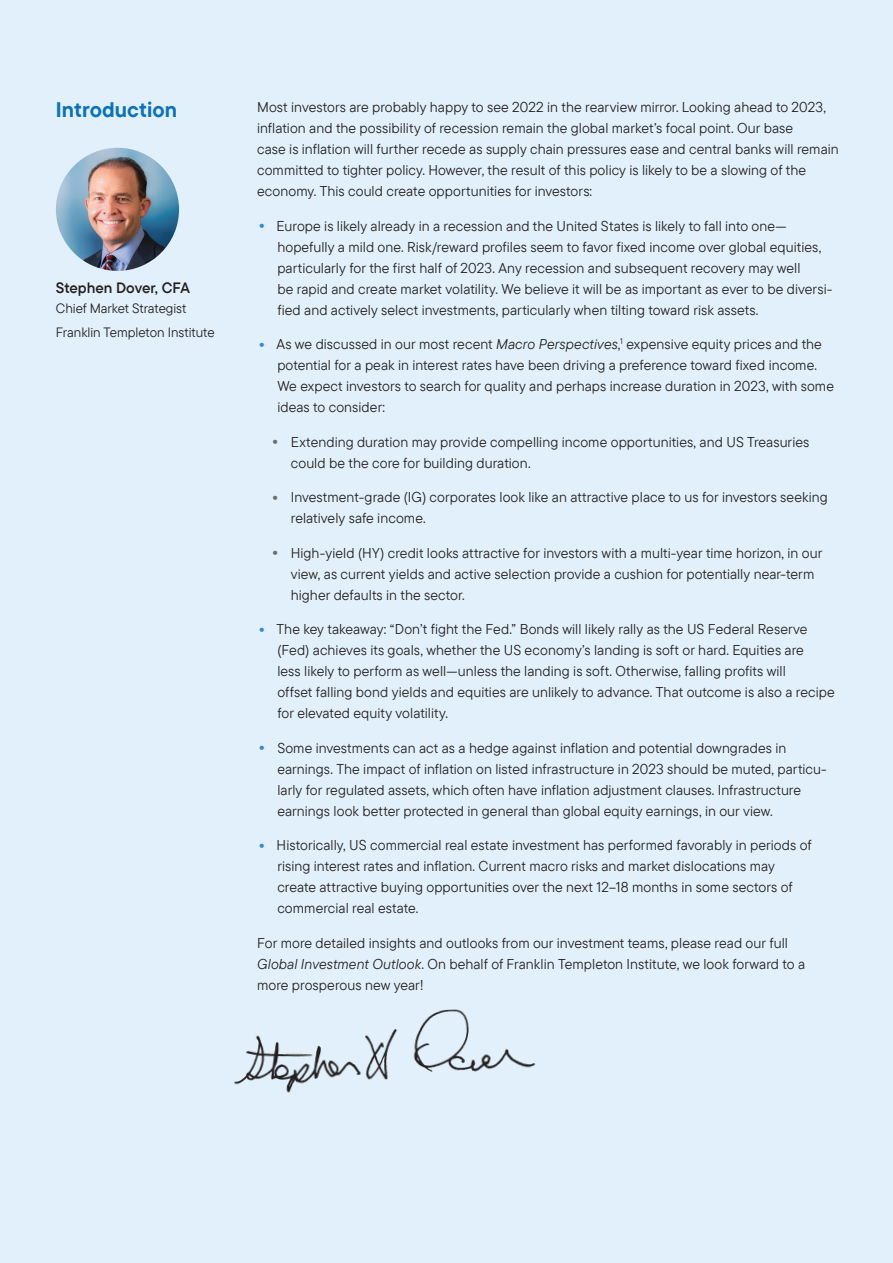
<style>
.page{position:relative;width:893px;height:1263px;background:#e1f0fa}
.page>*{position:absolute;margin:0;border:0;box-sizing:border-box;transform-origin:0 0}
.Intro_subhead{font:700 21px "TT Commons Pro";color:#0b72ba}
.Author_name{font:15px "TT Commons Pro Db";color:#231f20}
.Body{font:14.25px/21px "TT Commons Pro";letter-spacing:.005em;color:#231f20}
.Contributor_title{font:13.5px "TT Commons Pro";color:#231f20}
.s1{font-size:24px;color:#348bcb}
.s2{font-style:italic}
.s3{font-size:24px;color:#6c6d70}
</style>
<div class="page">
<img style="left:56px;top:148px;width:123px;height:123px;border-radius:62px">
<img style="left:234px;top:1009px;width:302px;height:84px">
<p class="Intro_subhead" style="left:56px;top:94px;width:123px">Introduction</p>
<p class="Author_name" style="left:56px;top:277px;width:136px">Stephen Dover, CFA</p>
<p class="Contributor_title" style="left:56px;top:299px;width:132px">Chief Market Strategist</p>
<p class="Contributor_title" style="left:56px;top:323px;width:160px">Franklin Templeton Institute</p>
<p class="Body" style="left:257px;top:97px;width:583px">Most investors are probably happy to see 2022 in the rearview mirror. Looking ahead to 2023, inflation and the possibility of recession remain the global market’s focal point. Our base<br>case is inflation will further recede as supply chain pressures ease and central banks will remain committed to tighter policy. However, the result of this policy is likely to be a slowing of the economy. This could create opportunities for investors:</p>
<p class="Body" style="left:277px;top:215px;width:557px;text-indent:-20px"><span class="s1">•</span> Europe is likely already in a recession and the United States is likely to fall into one— hopefully a mild one. Risk/reward profiles seem to favor fixed income over global equities, particularly for the first half of 2023. Any recession and subsequent recovery may well<br>be rapid and create market volatility. We believe it will be as important as ever to be diversi&shy;fied and actively select investments, particularly when tilting toward risk assets.</p>
<p class="Body" style="left:277px;top:334px;width:558px;text-indent:-20px"><span class="s1">•</span> As we discussed in our most recent <span class="s2">Macro Perspectives</span>,<sup>1</sup> expensive equity prices and the potential for a peak in interest rates have been driving a preference toward fixed income.<br>We expect investors to search for quality and perhaps increase duration in 2023, with some ideas to consider:</p>
<p class="Body" style="left:291px;top:431px;width:520px;text-indent:-20px"><span class="s3">•</span> Extending duration may provide compelling income opportunities, and US Treasuries could be the core for building duration.</p>
<p class="Body" style="left:291px;top:487px;width:538px;text-indent:-20px"><span class="s3">•</span> Investment-grade (IG) corporates look like an attractive place to us for investors seeking relatively safe income.</p>
<p class="Body" style="left:291px;top:542px;width:533px;text-indent:-20px"><span class="s3">•</span> High-yield (HY) credit looks attractive for investors with a multi-year time horizon, in our view, as current yields and active selection provide a cushion for potentially near-term higher defaults in the sector.</p>
<p class="Body" style="left:277px;top:619px;width:559px;text-indent:-20px"><span class="s1">•</span> The key takeaway: “Don’t fight the Fed.” Bonds will likely rally as the US Federal Reserve (Fed) achieves its goals, whether the US economy’s landing is soft or hard. Equities are<br>less likely to perform as well—unless the landing is soft. Otherwise, falling profits will<br>offset falling bond yields and equities are unlikely to advance. That outcome is also a recipe for elevated equity volatility.</p>
<p class="Body" style="left:277px;top:737px;width:551px;text-indent:-20px"><span class="s1">•</span> Some investments can act as a hedge against inflation and potential downgrades in earnings. The impact of inflation on listed infrastructure in 2023 should be muted, particu&shy;larly for regulated assets, which often have inflation adjustment clauses. Infrastructure earnings look better protected in general than global equity earnings, in our view.</p>
<p class="Body" style="left:277px;top:835px;width:536px;text-indent:-20px"><span class="s1">•</span> Historically, US commercial real estate investment has performed favorably in periods of rising interest rates and inflation. Current macro risks and market dislocations may create attractive buying opportunities over the next 12–18 months in some sectors of commercial real estate.</p>
<p class="Body" style="left:257px;top:932px;width:550px">For more detailed insights and outlooks from our investment teams, please read our full<br><span class="s2">Global Investment Outlook</span>. On behalf of Franklin Templeton Institute, we look forward to a more prosperous new year!</p>
</div>
